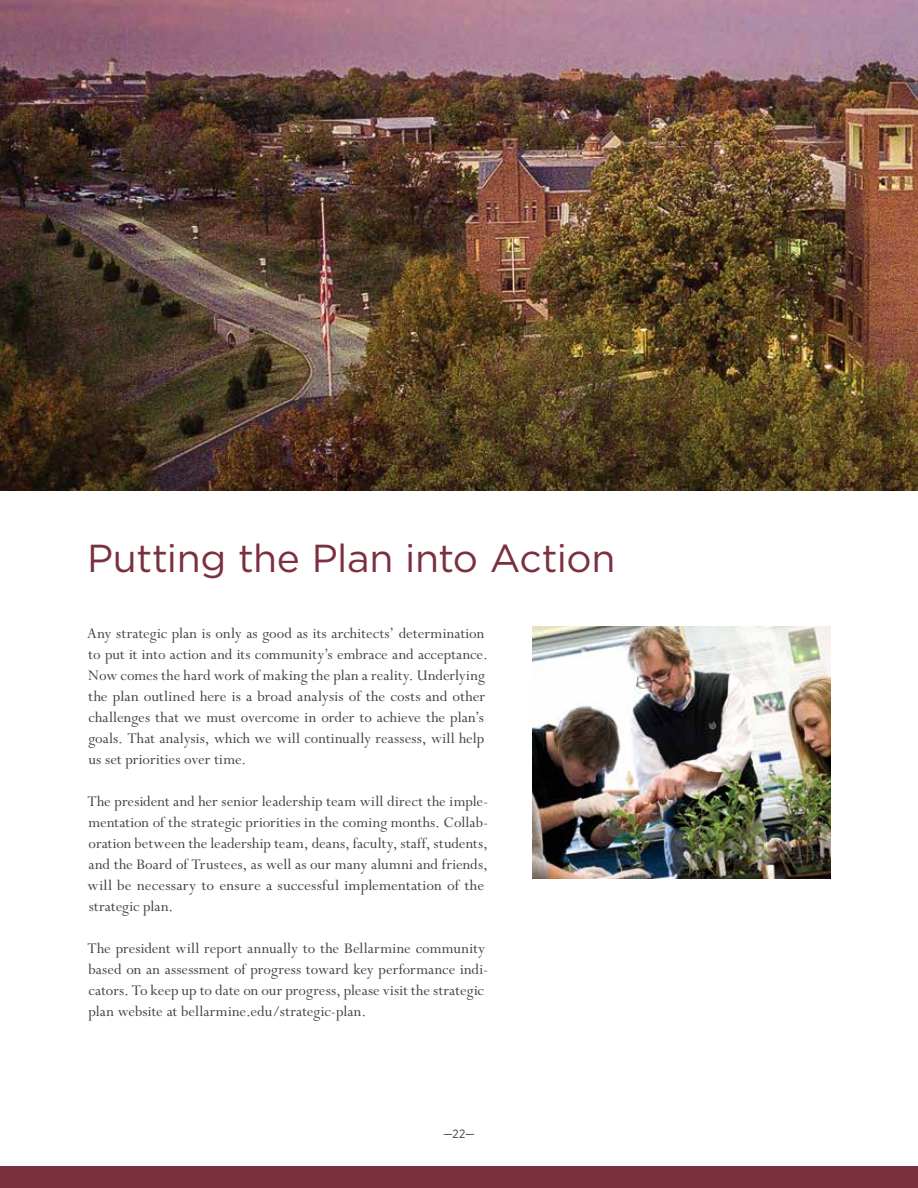
<style>
.page{position:relative;width:918px;height:1188px;background:#fff}
.page>*{position:absolute;margin:0;border:0;box-sizing:border-box;transform-origin:0 0}
.t1{font:39px "Gotham";letter-spacing:-.01em;color:#7a303f}
.t2{font:16.5px/21px "Perpetua";letter-spacing:.005em;color:#414042}
.t3{font:12px "Gotham Narrow";color:#414042}
</style>
<div class="page">
<div style="left:0;top:1166px;width:918px;height:22px;background:#7a303f"></div>
<img style="left:0;top:0;width:918px;height:490px">
<img style="left:532px;top:626px;width:298px;height:252px">
<h1 class="t1" style="left:87px;top:533px;width:530px">Putting the Plan into Action</h1>
<p class="t2" style="left:87px;top:623px;width:402px">Any strategic plan is only as good as its architects’ determination to put it into action and its community’s embrace and acceptance.<br>Now comes the hard work of making the plan a reality. Underlying the plan outlined here is a broad analysis of the costs and other challenges that we must overcome in order to achieve the plan’s goals. That analysis, which we will continually reassess, will help us set priorities over time.</p>
<p class="t2" style="left:87px;top:791px;width:403px">The president and her senior leadership team will direct the imple&shy;mentation of the strategic priorities in the coming months. Collab&shy;oration between the leadership team, deans, faculty, staff, students, and the Board of Trustees, as well as our many alumni and friends, will be necessary to ensure a successful implementation of the strategic plan.</p>
<p class="t2" style="left:87px;top:938px;width:403px">The president will report annually to the Bellarmine community based on an assessment of progress toward key performance indi&shy;cators. To keep up to date on our progress, please visit the strategic plan website at bellarmine.edu/strategic-plan.</p>
<p class="t3" style="left:443px;top:1126px;width:33px">—22—</p>
</div>
